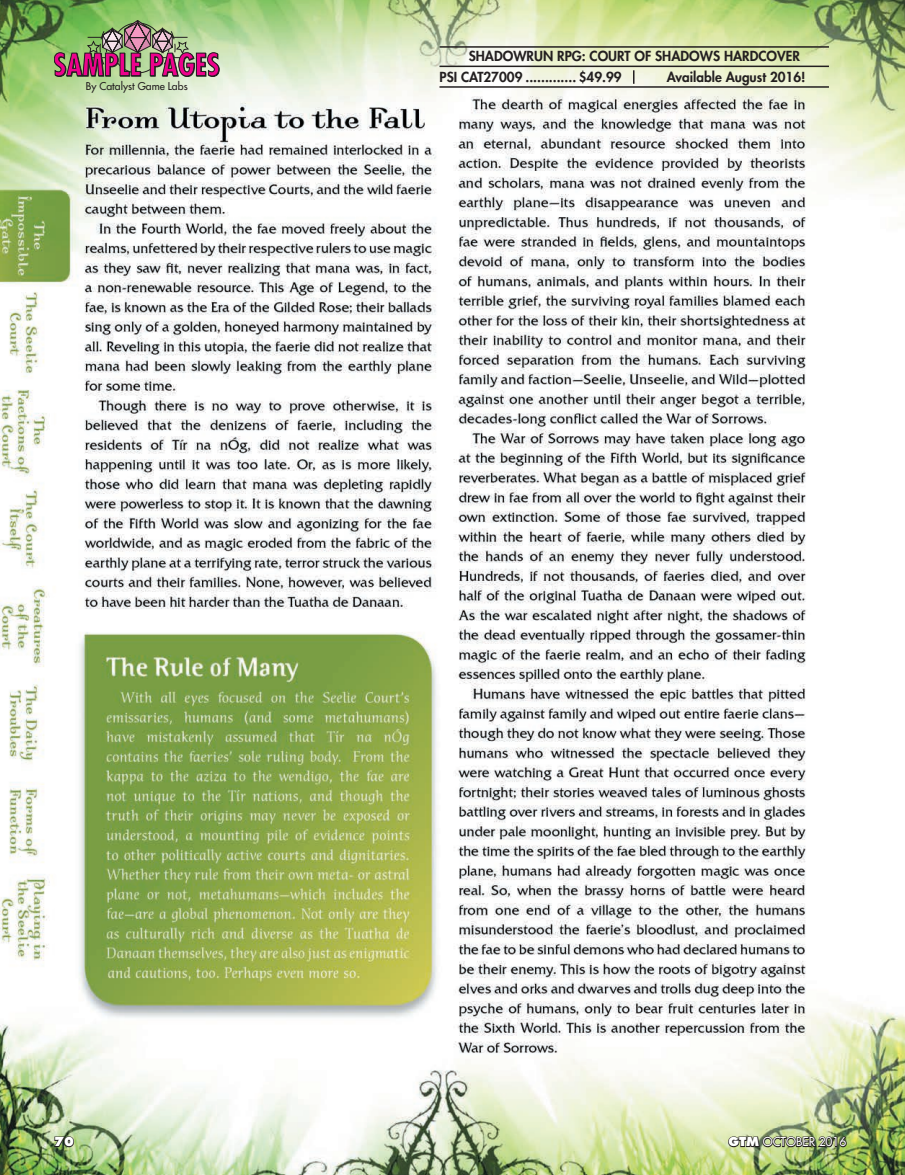
<style>
.page{position:relative;width:905px;height:1175px;background:#fff}
.page>*{position:absolute;margin:0;border:0;box-sizing:border-box;transform-origin:0 0}
.t1{font:800 13.5px/20.9px "Futura";color:#231f20}
.t2{font:12px "Futura";color:#fff}
.t3{font:800 12px "Futura";color:#fff}
.t4{font:10.5px "Futura";color:#231f20}
.s1{font-weight:800}
</style>
<div class="page">
<img style="left:0;top:0;width:904px;height:1174px">
<svg style="left:52px;top:1135px;width:23px;height:12px"></svg>
<img style="left:727px;top:1107px;width:120px;height:41px">
<hr style="left:439px;top:66px;width:390px;height:1px;background:#231f20">
<hr style="left:439px;top:86px;width:390px;height:2px;background:#231f20">
<hr style="left:439px;top:46px;width:390px;height:2px;background:#231f20">
<svg style="left:633px;top:70px;width:1px;height:14px"></svg>
<svg style="left:54px;top:20px;width:165px;height:57px;background:#978575"></svg>
<p class="t4" style="left:86px;top:80px;width:103px">By Catalyst Game Labs</p>
<p class="t1" style="left:439px;top:45px;width:362px;text-indent:29px">SHADOWRUN RPG: COURT OF SHADOWS HARDCOVER<br>PSI CAT27009 ............. $49.99</p>
<p class="t1" style="left:666px;top:66px;width:140px">Available August 2016!</p>
<p class="t3" style="left:54px;top:1134px;width:21px">70</p>
<p class="t2" style="left:728px;top:1134px;width:119px"><span class="s1">GTM</span> OCTOBER 2016</p>
</div>
